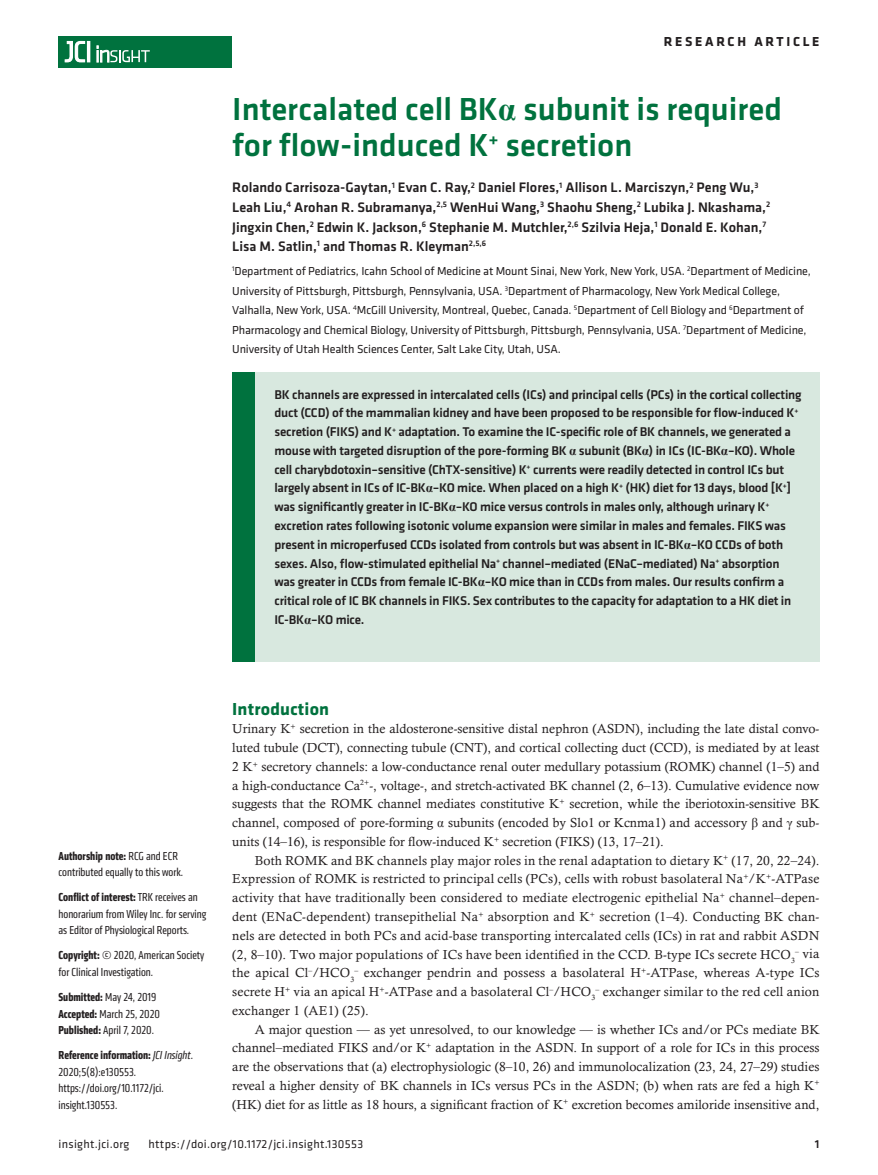
<style>
.page{position:relative;width:878px;height:1175px;background:#fff}
.page>*{position:absolute;margin:0;border:0;box-sizing:border-box;transform-origin:0 0}
.t1{font:500 33px/36px "Klavika Basic";color:#00723e}
.t2{font:700 18px "Klavika";letter-spacing:.01em;color:#00723e}
.t3{font:500 14.25px/19.5px "Klavika Basic";color:#231f20}
.t4{font:700 13.5px "Klavika Basic";letter-spacing:.2em;color:#231f20}
.t5{font:13.2px/18.8px "Calisto MT Std";color:#231f20;text-align:justify}
.t6{font:500 13.2px/18.8px "Klavika Basic";letter-spacing:-.015em;color:#231f20}
.t7{font:12px/19.5px "Klavika";letter-spacing:-.01em;color:#231f20}
.t8{font:condensed 12px/16.5px "Klavika";color:#231f20}
.t9{font:12px "Klavika Basic";letter-spacing:.025em;color:#231f20}
.t10{font:500 12px "Klavika Basic";color:#231f20}
.s1{font-family:"Times New Roman";font-weight:700}
.s2{font-weight:700}
.s3{font-style:italic}
.s4{font-family:"Times New Roman"}
</style>
<div class="page">
<div style="left:59px;top:36px;width:173px;height:31px;background:#00723e"></div>
<hr style="left:87px;top:41px;width:3px;height:21px;background:#fff">
<svg style="left:64px;top:41px;width:21px;height:22px"></svg>
<svg style="left:97px;top:46px;width:53px;height:16px"></svg>
<div style="left:232px;top:372px;width:587px;height:289px;background:#d8e8df"></div>
<div style="left:232px;top:372px;width:22px;height:289px;background:#00723e"></div>
<p class="t4" style="left:663px;top:32px;width:157px">RESEARCH ARTICLE</p>
<h1 class="t1" style="left:232px;top:91px;width:551px">Intercalated cell BK<span class="s1">α</span> subunit is required for flow-induced K<sup>+</sup> secretion</h1>
<p class="t3" style="left:232px;top:178px;width:539px">Rolando Carrisoza-Gaytan,<sup>1</sup> Evan C. Ray,<sup>2</sup> Daniel Flores,<sup>1</sup> Allison L. Marciszyn,<sup>2</sup> Peng Wu,<sup>3<br></sup>Leah Liu,<sup>4</sup> Arohan R. Subramanya,<sup>2,5</sup> WenHui Wang,<sup>3</sup> Shaohu Sheng,<sup>2</sup> Lubika J. Nkashama,<sup>2<br></sup>Jingxin Chen,<sup>2</sup> Edwin K. Jackson,<sup>6</sup> Stephanie M. Mutchler,<sup>2,6</sup> Szilvia Heja,<sup>1</sup> Donald E. Kohan,<sup>7<br></sup>Lisa M. Satlin,<sup>1</sup> and Thomas R. Kleyman<sup>2,5,6</sup></p>
<p class="t7" style="left:232px;top:261px;width:580px"><sup>1</sup>Department of Pediatrics, Icahn School of Medicine at Mount Sinai, New York, New York, USA. <sup>2</sup>Department of Medicine, University of Pittsburgh, Pittsburgh, Pennsylvania, USA. <sup>3</sup>Department of Pharmacology, New York Medical College, Valhalla, New York, USA. <sup>4</sup>McGill University, Montreal, Quebec, Canada. <sup>5</sup>Department of Cell Biology and <sup>6</sup>Department of Pharmacology and Chemical Biology, University of Pittsburgh, Pittsburgh, Pennsylvania, USA. <sup>7</sup>Department of Medicine, University of Utah Health Sciences Center, Salt Lake City, Utah, USA.</p>
<p class="t6" style="left:274px;top:384px;width:528px">BK channels are expressed in intercalated cells (ICs) and principal cells (PCs) in the cortical collecting duct (CCD) of the mammalian kidney and have been proposed to be responsible for flow-induced K<sup>+ </sup>secretion (FIKS) and K<sup>+</sup> adaptation. To examine the IC-specific role of BK channels, we generated a mouse with targeted disruption of the pore-forming BK <span class="s1">α</span> subunit (BK<span class="s1">α</span>) in ICs (IC-BK<span class="s1">α</span>–KO). Whole cell charybdotoxin–sensitive (ChTX-sensitive) K<sup>+</sup> currents were readily detected in control ICs but largely absent in ICs of IC-BK<span class="s1">α</span>–KO mice. When placed on a high K<sup>+</sup> (HK) diet for 13 days, blood [K<sup>+</sup>] was significantly greater in IC-BK<span class="s1">α</span>–KO mice versus controls in males only, although urinary K<sup>+ </sup>excretion rates following isotonic volume expansion were similar in males and females. FIKS was present in microperfused CCDs isolated from controls but was absent in IC-BK<span class="s1">α</span>–KO CCDs of both sexes. Also, flow-stimulated epithelial Na<sup>+</sup> channel–mediated (ENaC–mediated) Na<sup>+</sup> absorption was greater in CCDs from female IC-BK<span class="s1">α</span>–KO mice than in CCDs from males. Our results confirm a critical role of IC BK channels in FIKS. Sex contributes to the capacity for adaptation to a HK diet in IC-BK<span class="s1">α</span>–KO mice.</p>
<p class="t8" style="left:59px;top:847px;width:126px"><span class="s2">Authorship note:</span> RCG and ECR contributed equally to this work.</p>
<p class="t8" style="left:59px;top:889px;width:149px"><span class="s2">Conflict of interest:</span> TRK receives an honorarium from Wiley Inc. for serving as Editor of Physiological Reports.</p>
<p class="t8" style="left:59px;top:947px;width:147px"><span class="s2">Copyright:</span> © 2020, American Society for Clinical Investigation.</p>
<p class="t8" style="left:59px;top:988px;width:103px"><span class="s2">Submitted:</span> May 24, 2019<br><span class="s2">Accepted:</span> March 25, 2020<br><span class="s2">Published:</span> April 7, 2020.</p>
<p class="t8" style="left:59px;top:1046px;width:136px"><span class="s2">Reference information:</span> <span class="s3">JCI Insight</span>.<br>2020;5(8):e130553. https://doi.org/10.1172/jci. insight.130553.</p>
<h2 class="t2" style="left:232px;top:695px;width:98px">Introduction</h2>
<p class="t5" style="left:232px;top:719px;width:588px">Urinary K<sup>+</sup> secretion in the aldosterone-sensitive distal nephron (ASDN), including the late distal convo&shy;luted tubule (DCT), connecting tubule (CNT), and cortical collecting duct (CCD), is mediated by at least 2 K<sup>+</sup> secretory channels: a low-conductance renal outer medullary potassium (ROMK) channel (1–5) and a high-conductance Ca<sup>2+</sup>-, voltage-, and stretch-activated BK channel (2, 6–13). Cumulative evidence now suggests that the ROMK channel mediates constitutive K<sup>+</sup> secretion, while the iberiotoxin-sensitive BK channel, composed of pore-forming <span class="s4">α</span> subunits (encoded by Slo1 or Kcnma1) and accessory <span class="s4">β</span> and <span class="s4">γ</span> sub&shy;units (14–16), is responsible for flow-induced K<sup>+</sup> secretion (FIKS) (13, 17–21).</p>
<p class="t5" style="left:232px;top:850px;width:588px;text-indent:23px">Both ROMK and BK channels play major roles in the renal adaptation to dietary K<sup>+</sup> (17, 20, 22–24).<br>Expression of ROMK is restricted to principal cells (PCs), cells with robust basolateral Na<sup>+</sup>/K<sup>+</sup>-ATPase activity that have traditionally been considered to mediate electrogenic epithelial Na<sup>+</sup> channel–depen&shy;dent (ENaC-dependent) transepithelial Na<sup>+</sup> absorption and K<sup>+</sup> secretion (1–4). Conducting BK chan&shy;nels are detected in both PCs and acid-base transporting intercalated cells (ICs) in rat and rabbit ASDN (2, 8–10). Two major populations of ICs have been identified in the CCD. B-type ICs secrete HCO<sub>3</sub><sup>–</sup> via the apical Cl<sup>–</sup>/HCO<sub>3</sub><sup>–</sup> exchanger pendrin and possess a basolateral H<sup>+</sup>-ATPase, whereas A-type ICs secrete H<sup>+</sup> via an apical H<sup>+</sup>-ATPase and a basolateral Cl<sup>–</sup>/HCO<sub>3</sub><sup>–</sup> exchanger similar to the red cell anion exchanger 1 (AE1) (25).</p>
<p class="t5" style="left:232px;top:1019px;width:588px;text-indent:22px">A major question — as yet unresolved, to our knowledge — is whether ICs and/or PCs mediate BK channel–mediated FIKS and/or K<sup>+</sup> adaptation in the ASDN. In support of a role for ICs in this process are the observations that (a) electrophysiologic (8–10, 26) and immunolocalization (23, 24, 27–29) studies reveal a higher density of BK channels in ICs versus PCs in the ASDN; (b) when rats are fed a high K<sup>+ </sup>(HK) diet for as little as 18 hours, a significant fraction of K<sup>+</sup> excretion becomes amiloride insensitive and,</p>
<p class="t9" style="left:58px;top:1135px;width:72px">insight.jci.org</p>
<p class="t9" style="left:148px;top:1135px;width:216px">https://doi.org/10.1172/jci.insight.130553</p>
<p class="t10" style="left:814px;top:1135px;width:6px">1</p>
</div>
